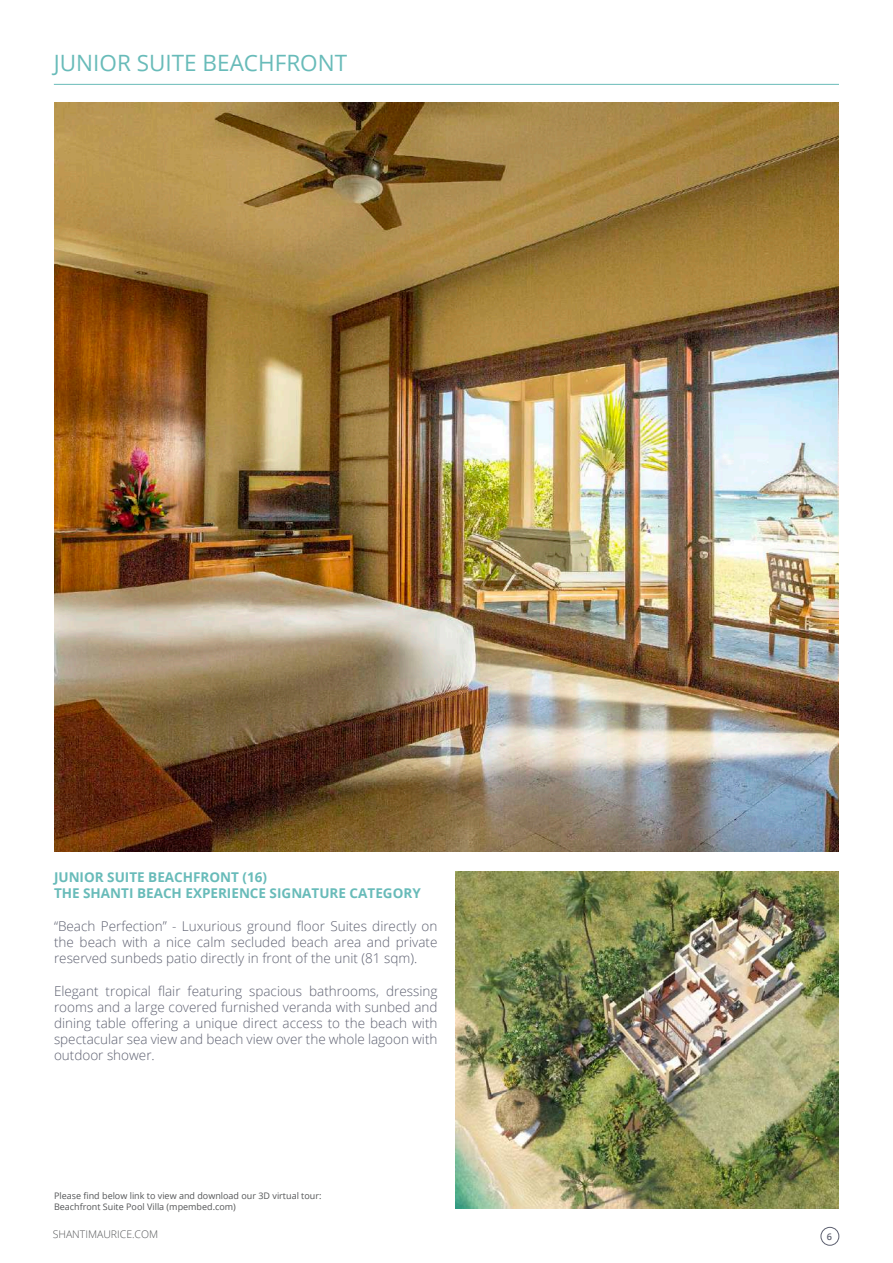
<style>
.page{position:relative;width:893px;height:1263px;background:#fff}
.page>*{position:absolute;margin:0;border:0;box-sizing:border-box;transform-origin:0 0}
.t1{font:22.5px "Open Sans";color:#68bbb9}
.t2{font:300 13.5px/16.2px "Open Sans";color:#5d6070;text-align:justify}
.t3{font:700 13.5px/16.2px "Open Sans";color:#68bbb9}
.t4{font:300 10.5px "Open Sans";color:#545557}
.t5{font:600 9.15px "Open Sans";color:#5d6070}
.t6{font:9px/10.8px "Open Sans";color:#545557}
</style>
<div class="page">
<div style="left:821px;top:1227px;width:18px;height:18px;border:1px solid #5d6070;border-radius:50%"></div>
<hr style="left:54px;top:84px;width:785px;height:1px;background:#68bbb9">
<img style="left:54px;top:102px;width:785px;height:750px">
<img style="left:455px;top:872px;width:384px;height:337px">
<h1 class="t1" style="left:54px;top:48px;width:295px">JUNIOR SUITE BEACHFRONT</h1>
<p class="t3" style="left:54px;top:869px;width:368px">JUNIOR SUITE BEACHFRONT (16)<br>THE SHANTI BEACH EXPERIENCE SIGNATURE CATEGORY</p>
<p class="t2" style="left:54px;top:917px;width:385px">“Beach Perfection” - Luxurious ground floor Suites directly on the beach with a nice calm secluded beach area and private reserved sunbeds patio directly in front of the unit (81 sqm).</p>
<p class="t2" style="left:54px;top:982px;width:385px">Elegant tropical flair featuring spacious bathrooms, dressing rooms and a large covered furnished veranda with sunbed and dining table offering a unique direct access to the beach with spectacular sea view and beach view over the whole lagoon with outdoor shower.</p>
<p class="t6" style="left:54px;top:1190px;width:269px">Please find below link to view and download our 3D virtual tour:<br>Beachfront Suite Pool Villa (mpembed.com)</p>
<p class="t4" style="left:53px;top:1226px;width:107px">SHANTIMAURICE.COM</p>
<p class="t5" style="left:827px;top:1230px;width:7px">6</p>
</div>
